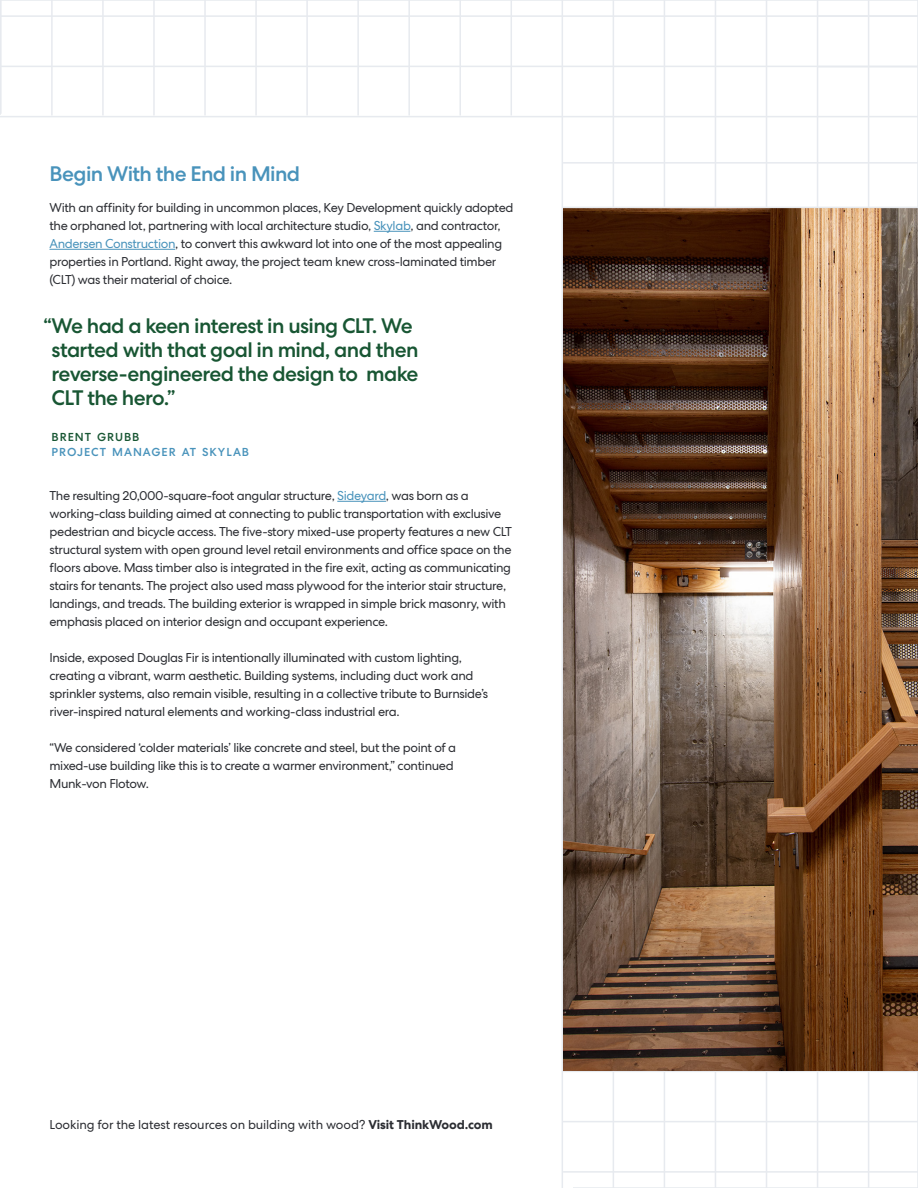
<style>
.page{position:relative;width:918px;height:1188px;background:#fff}
.page>*{position:absolute;margin:0;border:0;box-sizing:border-box;transform-origin:0 0}
.t1{font:500 21px/24px "Centra No 2";letter-spacing:-.03em;color:#185633}
.Blue_H3{font:500 21px "Centra No 2";letter-spacing:-.03em;color:#4993bb}
.t2{font:12.75px/18px "Centra No 2";letter-spacing:-.03em;color:#2c2e33}
.t3{font:12.75px "Centra No 2";letter-spacing:-.01em;color:#2c2e33}
.t4{font:500 11.55px/15px "Centra No 2";letter-spacing:.085em;color:#4993bb}
.s1{color:#4993bb}
.s2{color:#185633}
.s3{font-weight:700}
</style>
<div class="page">
<hr style="left:0;top:66px;width:918px;height:1px;background:#e7eaef">
<hr style="left:0;top:15px;width:918px;height:2px;background:#e7eaef">
<hr style="left:563px;top:1071px;width:355px;height:1px;background:#e7eaef">
<hr style="left:563px;top:1121px;width:355px;height:1px;background:#e7eaef">
<hr style="left:563px;top:1171px;width:355px;height:2px;background:#e7eaef">
<hr style="left:868px;top:0;width:1px;height:1188px;background:#e7eaef">
<hr style="left:817px;top:0;width:1px;height:1188px;background:#e7eaef">
<hr style="left:766px;top:0;width:1px;height:1188px;background:#e7eaef">
<hr style="left:715px;top:0;width:1px;height:1188px;background:#e7eaef">
<hr style="left:664px;top:0;width:1px;height:1188px;background:#e7eaef">
<hr style="left:613px;top:0;width:1px;height:1188px;background:#e7eaef">
<hr style="left:562px;top:0;width:1px;height:1188px;background:#e7eaef">
<hr style="left:511px;top:0;width:1px;height:115px;background:#e7eaef">
<hr style="left:459px;top:0;width:2px;height:115px;background:#e7eaef">
<hr style="left:408px;top:0;width:2px;height:115px;background:#e7eaef">
<hr style="left:357px;top:0;width:2px;height:115px;background:#e7eaef">
<hr style="left:306px;top:0;width:2px;height:115px;background:#e7eaef">
<hr style="left:255px;top:0;width:2px;height:115px;background:#e7eaef">
<hr style="left:204px;top:0;width:2px;height:115px;background:#e7eaef">
<hr style="left:153px;top:0;width:2px;height:115px;background:#e7eaef">
<hr style="left:102px;top:0;width:2px;height:115px;background:#e7eaef">
<hr style="left:51px;top:0;width:2px;height:115px;background:#e7eaef">
<hr style="left:0;top:0;width:2px;height:114px;background:#e7eaef">
<img style="left:563px;top:208px;width:355px;height:863px">
<hr style="left:0;top:116px;width:918px;height:1px;background:#e7eaef">
<hr style="left:563px;top:207px;width:355px;height:1px;background:#e7eaef">
<hr style="left:563px;top:162px;width:355px;height:2px;background:#e7eaef">
<hr style="left:374px;top:231px;width:36px;height:1px;background:#4993bb">
<hr style="left:50px;top:249px;width:125px;height:1px;background:#4993bb">
<hr style="left:337px;top:501px;width:49px;height:1px;background:#4993bb">
<p class="Blue_H3" style="left:50px;top:161px;width:252px">Begin With the End in Mind</p>
<p class="t2" style="left:50px;top:199px;width:466px">With an affinity for building in uncommon places, Key Development quickly adopted the orphaned lot, partnering with local architecture studio, <span class="s1">Skylab</span>, and contractor, <span class="s1">Andersen Construction</span>, to convert this awkward lot into one of the most appealing properties in Portland. Right away, the project team knew cross-laminated timber (CLT) was their material of choice.</p>
<p class="t1" style="left:52px;top:314px;width:368px;text-indent:-8px">“We had a keen interest in using CLT. We started with that goal in mind, and then reverse-engineered the design to make<br>CLT the hero.”</p>
<p class="t4" style="left:52px;top:429px;width:199px"><span class="s2">BRENT GRUBB<br></span>PROJECT MANAGER AT SKYLAB</p>
<p class="t2" style="left:50px;top:487px;width:464px">The resulting 20,000-square-foot angular structure, <span class="s1">Sideyard</span>, was born as a working-class building aimed at connecting to public transportation with exclusive pedestrian and bicycle access. The five-story mixed-use property features a new CLT structural system with open ground level retail environments and office space on the floors above. Mass timber also is integrated in the fire exit, acting as communicating stairs for tenants. The project also used mass plywood for the interior stair structure, landings, and treads. The building exterior is wrapped in simple brick masonry, with emphasis placed on interior design and occupant experience.</p>
<p class="t2" style="left:50px;top:649px;width:440px">Inside, exposed Douglas Fir is intentionally illuminated with custom lighting, creating a vibrant, warm aesthetic. Building systems, including duct work and sprinkler systems, also remain visible, resulting in a collective tribute to Burnside’s river-inspired natural elements and working-class industrial era.</p>
<p class="t2" style="left:50px;top:739px;width:408px">“We considered ‘colder materials’ like concrete and steel, but the point of a mixed-use building like this is to create a warmer environment,” continued<br>Munk-von Flotow.</p>
<p class="t3" style="left:50px;top:1118px;width:445px">Looking for the latest resources on building with wood? <span class="s3">Visit ThinkWood.com</span></p>
</div>
